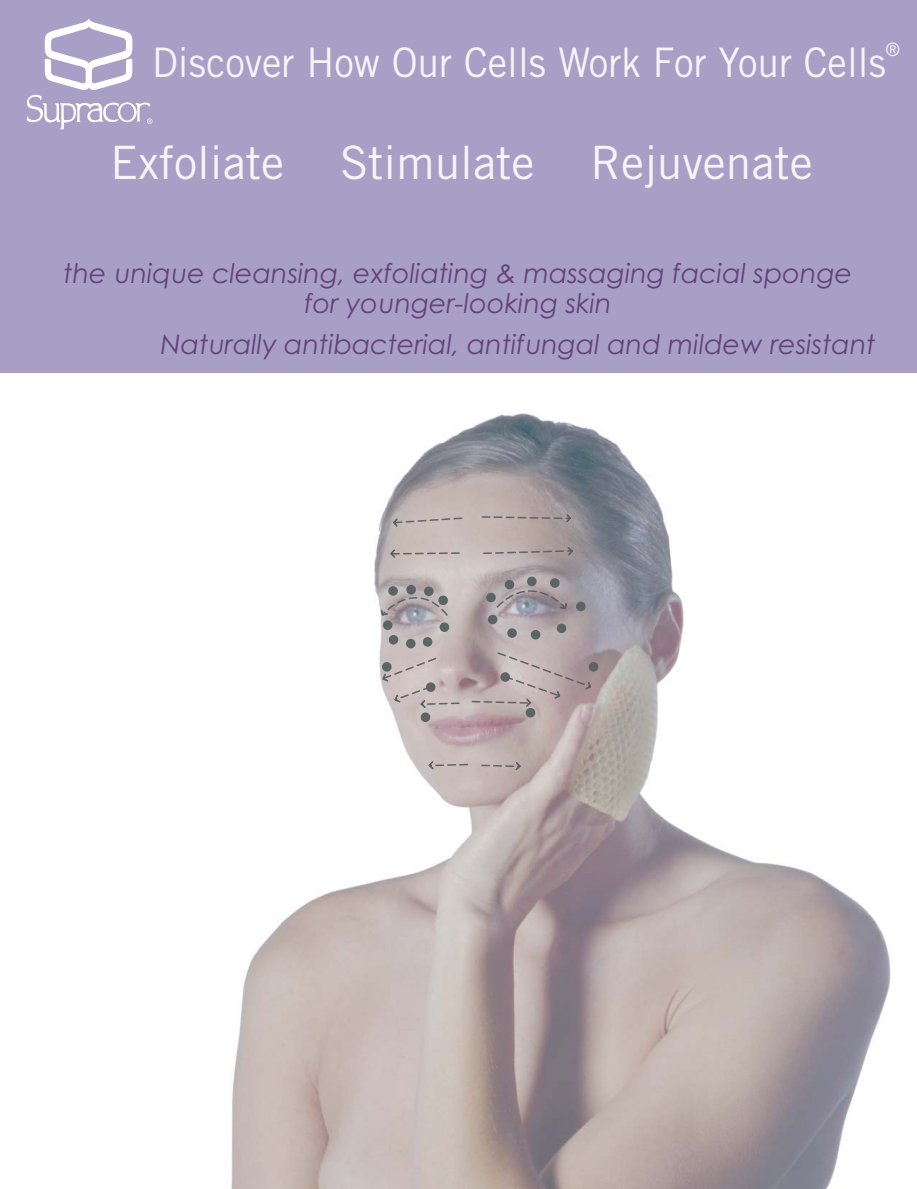
<style>
.page{position:relative;width:917px;height:1189px;background:#fff}
.page>*{position:absolute;margin:0;border:0;box-sizing:border-box;transform-origin:0 0}
.t1{font:46.05px "Trade Gothic LT Std";color:#f6f4f6}
.t2{font:40.8px "Trade Gothic LT Std";color:#f6f4f6;scale:.95 1}
.t3{font:italic 27px/30px "Century Gothic";color:#654278;text-align:center}
.t4{font:18.45px "Trade Gothic LT Std";color:#f6f4f6;scale:.95 1}
</style>
<div class="page">
<img style="left:231px;top:413px;width:660px;height:775px">
<svg style="left:481px;top:512px;width:91px;height:11px"></svg>
<svg style="left:482px;top:545px;width:92px;height:11px"></svg>
<div style="left:577px;top:602px;width:8px;height:8px;background:#5c6466;border-radius:50%"></div>
<div style="left:576px;top:601px;width:10px;height:10px;border:2px solid #5c6466;border-radius:50%"></div>
<div style="left:487px;top:593px;width:8px;height:8px;background:#5c6466;border-radius:50%"></div>
<div style="left:486px;top:592px;width:10px;height:10px;border:2px solid #5c6466;border-radius:50%"></div>
<svg style="left:391px;top:516px;width:72px;height:12px"></svg>
<svg style="left:389px;top:548px;width:72px;height:11px"></svg>
<div style="left:384px;top:621px;width:8px;height:8px;background:#5c6466;border-radius:50%"></div>
<div style="left:383px;top:620px;width:10px;height:10px;border:2px solid #5c6466;border-radius:50%"></div>
<svg style="left:381px;top:656px;width:80px;height:53px;background:#c7bbba"></svg>
<svg style="left:471px;top:651px;width:121px;height:57px;background:#b4a5a6"></svg>
<svg style="left:427px;top:759px;width:42px;height:11px"></svg>
<svg style="left:480px;top:760px;width:42px;height:11px"></svg>
<div style="left:526px;top:708px;width:8px;height:8px;background:#5c6466;border-radius:50%"></div>
<div style="left:526px;top:708px;width:9px;height:9px;border:2px solid #5c6466;border-radius:50%"></div>
<div style="left:421px;top:713px;width:9px;height:8px;background:#5c6466;border-radius:50%"></div>
<div style="left:421px;top:712px;width:9px;height:10px;border:2px solid #5c6466;border-radius:50%"></div>
<div style="left:589px;top:662px;width:9px;height:8px;background:#5c6466;border-radius:50%"></div>
<div style="left:589px;top:662px;width:9px;height:9px;border:2px solid #5c6466;border-radius:50%"></div>
<div style="left:383px;top:662px;width:8px;height:8px;background:#5c6466;border-radius:50%"></div>
<div style="left:382px;top:662px;width:10px;height:9px;border:2px solid #5c6466;border-radius:50%"></div>
<div style="left:489px;top:615px;width:8px;height:8px;background:#5c6466;border-radius:50%"></div>
<div style="left:488px;top:614px;width:9px;height:10px;border:2px solid #5c6466;border-radius:50%"></div>
<div style="left:440px;top:623px;width:8px;height:8px;background:#5c6466;border-radius:50%"></div>
<div style="left:440px;top:622px;width:9px;height:10px;border:2px solid #5c6466;border-radius:50%"></div>
<div style="left:508px;top:629px;width:8px;height:8px;background:#5c6466;border-radius:50%"></div>
<div style="left:507px;top:628px;width:10px;height:9px;border:2px solid #5c6466;border-radius:50%"></div>
<div style="left:532px;top:630px;width:8px;height:8px;background:#5c6466;border-radius:50%"></div>
<div style="left:531px;top:630px;width:9px;height:9px;border:2px solid #5c6466;border-radius:50%"></div>
<div style="left:558px;top:624px;width:8px;height:8px;background:#5c6466;border-radius:50%"></div>
<div style="left:557px;top:623px;width:9px;height:10px;border:2px solid #5c6466;border-radius:50%"></div>
<div style="left:424px;top:637px;width:8px;height:9px;background:#5c6466;border-radius:50%"></div>
<div style="left:423px;top:637px;width:9px;height:9px;border:2px solid #5c6466;border-radius:50%"></div>
<div style="left:407px;top:639px;width:8px;height:8px;background:#5c6466;border-radius:50%"></div>
<div style="left:406px;top:638px;width:10px;height:10px;border:2px solid #5c6466;border-radius:50%"></div>
<div style="left:390px;top:635px;width:8px;height:8px;background:#5c6466;border-radius:50%"></div>
<div style="left:389px;top:635px;width:9px;height:9px;border:2px solid #5c6466;border-radius:50%"></div>
<svg style="left:495px;top:574px;width:73px;height:36px;background:#9f989d"></svg>
<svg style="left:380px;top:576px;width:69px;height:41px;background:#aaa3a5"></svg>
<div style="left:0;top:0;width:917px;height:372px;background:#a89fc7"></div>
<svg style="left:27px;top:19px;width:125px;height:110px"></svg>
<h2 class="t2" style="left:152px;top:39px;width:774px">Discover How Our Cells Work For Your Cells</h2>
<p class="t4" style="left:886px;top:39px;width:16px">®</p>
<h1 class="t1" style="left:110px;top:137px;width:704px">Exfoliate Stimulate Rejuvenate</h1>
<p class="t3" style="left:64px;top:261px;width:790px">the unique cleansing, exfoliating &amp; massaging facial sponge for younger-looking skin</p>
<p class="t3" style="left:161px;top:331px;width:716px">Naturally antibacterial, antifungal and mildew resistant</p>
</div>
